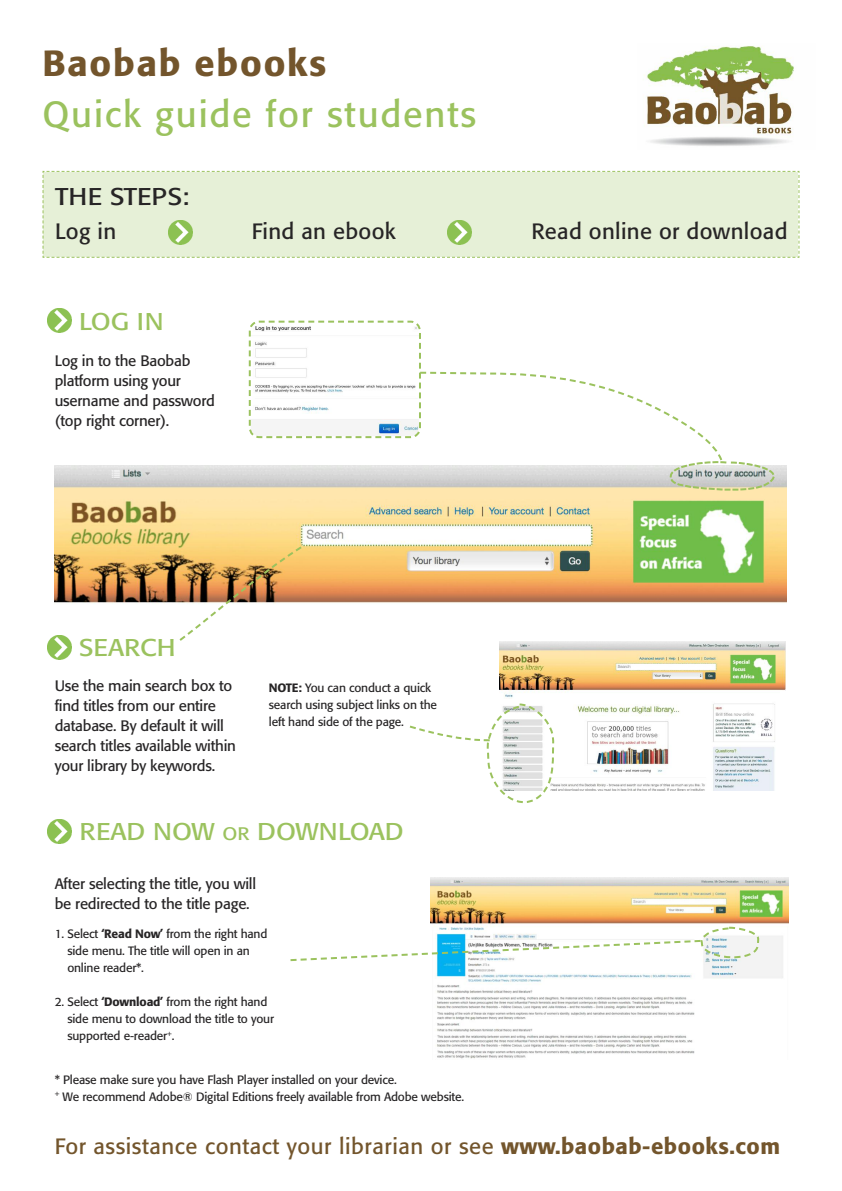
<style>
.page{position:relative;width:842px;height:1191px;background:#fff}
.page>*{position:absolute;margin:0;border:0;box-sizing:border-box;transform-origin:0 0}
.t1{font:36px "Formata";letter-spacing:.05em;color:#9bc25e}
.t2{font:500 36px "Formata";letter-spacing:.05em;color:#73552c}
.t3{font:24px "Formata";color:#9bc25e;scale:1.11 1}
.t4{font:24px "Formata";color:#272526;scale:1.11 1}
.t5{font:22px "Formata";letter-spacing:.025em;color:#73552c}
.t6{font:22px "Formata";letter-spacing:.015em;color:#272526}
.t7{font:15px/20px "Formata";letter-spacing:-.015em;color:#272526}
.t8{font:12px/17px "Formata";letter-spacing:-.015em;color:#272526}
.s1{font-weight:500}
.s2{font-size:18px}
</style>
<div class="page">
<img style="left:643px;top:46px;width:151px;height:100px">
<div style="left:42px;top:170px;width:758px;height:88px;background:#e6f0d7"></div>
<img style="left:169px;top:220px;width:24px;height:24px">
<img style="left:47px;top:309px;width:24px;height:24px">
<img style="left:47px;top:635px;width:24px;height:24px">
<img style="left:47px;top:819px;width:24px;height:24px">
<img style="left:448px;top:220px;width:24px;height:24px">
<img style="left:55px;top:465px;width:731px;height:139px">
<img style="left:499px;top:642px;width:286px;height:149px">
<img style="left:431px;top:877px;width:357px;height:182px">
<svg style="left:409px;top:702px;width:146px;height:102px"></svg>
<div style="left:780px;top:691px;width:33px;height:114px;background:#fff"></div>
<svg style="left:177px;top:544px;width:127px;height:97px"></svg>
<svg style="left:248px;top:320px;width:539px;height:172px"></svg>
<svg style="left:291px;top:925px;width:469px;height:37px"></svg>
<h1 class="t2" style="left:43px;top:42px;width:285px">Baobab ebooks</h1>
<h1 class="t1" style="left:43px;top:93px;width:435px">Quick guide for students</h1>
<h2 class="t4" style="left:55px;top:182px;width:122px">THE STEPS:</h2>
<h3 class="t6" style="left:55px;top:218px;width:63px">Log in</h3>
<h3 class="t6" style="left:252px;top:218px;width:146px">Find an ebook</h3>
<h3 class="t6" style="left:531px;top:218px;width:258px">Read online or download</h3>
<h2 class="t3" style="left:79px;top:307px;width:77px">LOG IN</h2>
<p class="t7" style="left:55px;top:350px;width:162px">Log in to the Baobab platform using your username and password (top right corner).</p>
<h2 class="t3" style="left:79px;top:633px;width:88px">SEARCH</h2>
<p class="t7" style="left:55px;top:676px;width:183px">Use the main search box to find titles from our entire database. By default it will search titles available within your library by keywords.</p>
<p class="t8" style="left:269px;top:679px;width:170px"><span class="s1">NOTE:</span> You can conduct a quick search using subject links on the left hand side of the page.</p>
<h2 class="t3" style="left:79px;top:816px;width:294px">READ NOW <span class="s2">OR</span> DOWNLOAD</h2>
<p class="t7" style="left:55px;top:873px;width:203px">After selecting the title, you will be redirected to the title page.</p>
<p class="t8" style="left:67px;top:925px;width:202px;text-indent:-13px">1. Select <span class="s1">‘Read Now’</span> from the right hand side menu. The title will open in an online reader*.</p>
<p class="t8" style="left:67px;top:993px;width:208px;text-indent:-13px">2. Select <span class="s1">‘Download’</span> from the right hand side menu to download the title to your supported e-reader<sup>+</sup>.</p>
<p class="t8" style="left:55px;top:1071px;width:411px">* Please make sure you have Flash Player installed on your device.<br><sup>+</sup> We recommend Adobe® Digital Editions freely available from Adobe website.</p>
<h3 class="t5" style="left:55px;top:1133px;width:727px">For assistance contact your librarian or see <span class="s1">www.baobab-ebooks.com</span></h3>
</div>
